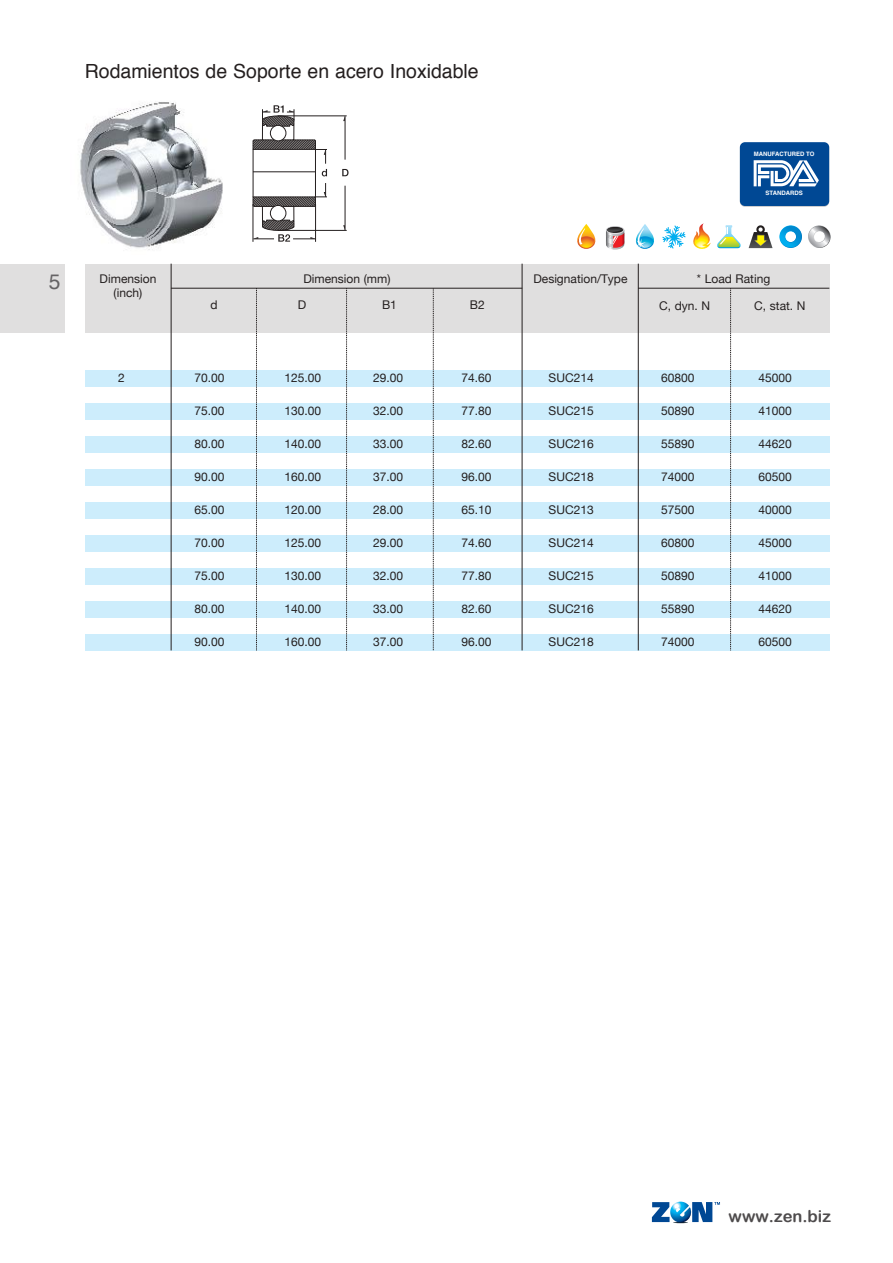
<style>
.page{position:relative;width:893px;height:1263px;background:#fff}
.page>*{position:absolute;margin:0;border:0;box-sizing:border-box;transform-origin:0 0}
.t1{font:21px "Helvetica";color:#656365}
.t2{font:19.5px "Helvetica";color:#241f1f}
.t3{font:16.5px "Arial Rounded MT Bold";color:#4e4b4c}
.t4{font:12px "Helvetica Neue";color:#241f1f}
.t5{font:700 6px "Helvetica";color:#fff}
</style>
<div class="page">
<svg style="left:652px;top:1201px;width:68px;height:22px"></svg>
<div style="left:0;top:264px;width:65px;height:68px;background:#e0dfdf"></div>
<div style="left:85px;top:403px;width:744px;height:17px;background:#cdedfc"></div>
<div style="left:85px;top:502px;width:744px;height:17px;background:#cdedfc"></div>
<div style="left:85px;top:371px;width:744px;height:16px;background:#cdedfc"></div>
<div style="left:85px;top:469px;width:744px;height:17px;background:#cdedfc"></div>
<div style="left:85px;top:436px;width:744px;height:17px;background:#cdedfc"></div>
<div style="left:85px;top:601px;width:744px;height:16px;background:#cdedfc"></div>
<div style="left:85px;top:634px;width:744px;height:16px;background:#cdedfc"></div>
<div style="left:85px;top:535px;width:744px;height:16px;background:#cdedfc"></div>
<div style="left:85px;top:568px;width:744px;height:16px;background:#cdedfc"></div>
<div style="left:85px;top:264px;width:744px;height:69px;background:#e0dfdf"></div>
<svg style="left:433px;top:289px;width:1px;height:361px"></svg>
<hr style="left:522px;top:264px;width:1px;height:386px;background:#241f1f">
<hr style="left:638px;top:264px;width:1px;height:386px;background:#241f1f">
<svg style="left:730px;top:289px;width:1px;height:361px"></svg>
<svg style="left:256px;top:289px;width:1px;height:361px"></svg>
<hr style="left:171px;top:264px;width:1px;height:386px;background:#241f1f">
<svg style="left:346px;top:289px;width:1px;height:361px"></svg>
<hr style="left:171px;top:288px;width:351px;height:1px;background:#241f1f">
<hr style="left:638px;top:288px;width:191px;height:1px;background:#241f1f">
<svg style="left:635px;top:224px;width:19px;height:25px"></svg>
<svg style="left:577px;top:224px;width:19px;height:25px"></svg>
<svg style="left:606px;top:226px;width:18px;height:24px"></svg>
<svg style="left:662px;top:225px;width:24px;height:24px"></svg>
<svg style="left:693px;top:223px;width:18px;height:26px"></svg>
<svg style="left:717px;top:225px;width:24px;height:23px"></svg>
<svg style="left:749px;top:225px;width:23px;height:23px"></svg>
<svg style="left:779px;top:225px;width:23px;height:23px"></svg>
<svg style="left:808px;top:225px;width:23px;height:23px"></svg>
<img style="left:80px;top:102px;width:143px;height:148px">
<hr style="left:345px;top:186px;width:1px;height:44px;background:#241f1f">
<hr style="left:345px;top:116px;width:1px;height:44px;background:#241f1f">
<hr style="left:277px;top:116px;width:70px;height:1px;background:#241f1f">
<hr style="left:277px;top:230px;width:70px;height:1px;background:#241f1f">
<svg style="left:252px;top:105px;width:75px;height:137px"></svg>
<svg style="left:342px;top:169px;width:6px;height:7px"></svg>
<hr style="left:315px;top:204px;width:1px;height:38px;background:#241f1f">
<div style="left:740px;top:142px;width:89px;height:64px;background:#004894;border-radius:5px"></div>
<svg style="left:754px;top:160px;width:65px;height:26px"></svg>
<h2 class="t2" style="left:85px;top:57px;width:396px">Rodamientos de Soporte en acero Inoxidable</h2>
<p class="t5" style="left:754px;top:149px;width:62px">MANUFACTURED TO</p>
<p class="t5" style="left:766px;top:188px;width:39px">STANDARDS</p>
<h1 class="t1" style="left:49px;top:265px;width:13px">5</h1>
<p class="t4" style="left:100px;top:270px;width:58px">Dimension</p>
<p class="t4" style="left:303px;top:270px;width:89px">Dimension (mm)</p>
<p class="t4" style="left:533px;top:270px;width:96px">Designation/Type</p>
<p class="t4" style="left:697px;top:270px;width:75px">* Load Rating</p>
<p class="t4" style="left:114px;top:284px;width:30px">(inch)</p>
<p class="t4" style="left:211px;top:296px;width:9px">d</p>
<p class="t4" style="left:298px;top:296px;width:10px">D</p>
<p class="t4" style="left:382px;top:296px;width:16px">B1</p>
<p class="t4" style="left:470px;top:296px;width:16px">B2</p>
<p class="t4" style="left:659px;top:297px;width:53px">C, dyn. N</p>
<p class="t4" style="left:754px;top:297px;width:53px">C, stat. N</p>
<p class="t4" style="left:118px;top:369px;width:8px">2</p>
<p class="t4" style="left:195px;top:369px;width:32px">70.00</p>
<p class="t4" style="left:285px;top:369px;width:38px">125.00</p>
<p class="t4" style="left:373px;top:369px;width:32px">29.00</p>
<p class="t4" style="left:462px;top:369px;width:32px">74.60</p>
<p class="t4" style="left:549px;top:369px;width:47px">SUC214</p>
<p class="t4" style="left:661px;top:369px;width:35px">60800</p>
<p class="t4" style="left:759px;top:369px;width:35px">45000</p>
<p class="t4" style="left:195px;top:402px;width:32px">75.00</p>
<p class="t4" style="left:285px;top:402px;width:38px">130.00</p>
<p class="t4" style="left:373px;top:402px;width:32px">32.00</p>
<p class="t4" style="left:462px;top:402px;width:32px">77.80</p>
<p class="t4" style="left:549px;top:402px;width:47px">SUC215</p>
<p class="t4" style="left:661px;top:402px;width:35px">50890</p>
<p class="t4" style="left:759px;top:402px;width:35px">41000</p>
<p class="t4" style="left:195px;top:435px;width:32px">80.00</p>
<p class="t4" style="left:285px;top:435px;width:38px">140.00</p>
<p class="t4" style="left:373px;top:435px;width:32px">33.00</p>
<p class="t4" style="left:462px;top:435px;width:32px">82.60</p>
<p class="t4" style="left:549px;top:435px;width:47px">SUC216</p>
<p class="t4" style="left:661px;top:435px;width:35px">55890</p>
<p class="t4" style="left:759px;top:435px;width:35px">44620</p>
<p class="t4" style="left:195px;top:468px;width:32px">90.00</p>
<p class="t4" style="left:285px;top:468px;width:38px">160.00</p>
<p class="t4" style="left:373px;top:468px;width:32px">37.00</p>
<p class="t4" style="left:462px;top:468px;width:32px">96.00</p>
<p class="t4" style="left:549px;top:468px;width:47px">SUC218</p>
<p class="t4" style="left:661px;top:468px;width:35px">74000</p>
<p class="t4" style="left:759px;top:468px;width:35px">60500</p>
<p class="t4" style="left:195px;top:501px;width:32px">65.00</p>
<p class="t4" style="left:285px;top:501px;width:38px">120.00</p>
<p class="t4" style="left:373px;top:501px;width:32px">28.00</p>
<p class="t4" style="left:462px;top:501px;width:32px">65.10</p>
<p class="t4" style="left:549px;top:501px;width:47px">SUC213</p>
<p class="t4" style="left:661px;top:501px;width:35px">57500</p>
<p class="t4" style="left:759px;top:501px;width:35px">40000</p>
<p class="t4" style="left:195px;top:534px;width:32px">70.00</p>
<p class="t4" style="left:285px;top:534px;width:38px">125.00</p>
<p class="t4" style="left:373px;top:534px;width:32px">29.00</p>
<p class="t4" style="left:462px;top:534px;width:32px">74.60</p>
<p class="t4" style="left:549px;top:534px;width:47px">SUC214</p>
<p class="t4" style="left:661px;top:534px;width:35px">60800</p>
<p class="t4" style="left:759px;top:534px;width:35px">45000</p>
<p class="t4" style="left:195px;top:567px;width:32px">75.00</p>
<p class="t4" style="left:285px;top:567px;width:38px">130.00</p>
<p class="t4" style="left:373px;top:567px;width:32px">32.00</p>
<p class="t4" style="left:462px;top:567px;width:32px">77.80</p>
<p class="t4" style="left:549px;top:567px;width:47px">SUC215</p>
<p class="t4" style="left:661px;top:567px;width:35px">50890</p>
<p class="t4" style="left:759px;top:567px;width:35px">41000</p>
<p class="t4" style="left:195px;top:600px;width:32px">80.00</p>
<p class="t4" style="left:285px;top:600px;width:38px">140.00</p>
<p class="t4" style="left:373px;top:600px;width:32px">33.00</p>
<p class="t4" style="left:462px;top:600px;width:32px">82.60</p>
<p class="t4" style="left:549px;top:600px;width:47px">SUC216</p>
<p class="t4" style="left:661px;top:600px;width:35px">55890</p>
<p class="t4" style="left:759px;top:600px;width:35px">44620</p>
<p class="t4" style="left:195px;top:633px;width:32px">90.00</p>
<p class="t4" style="left:285px;top:633px;width:38px">160.00</p>
<p class="t4" style="left:373px;top:633px;width:32px">37.00</p>
<p class="t4" style="left:462px;top:633px;width:32px">96.00</p>
<p class="t4" style="left:549px;top:633px;width:47px">SUC218</p>
<p class="t4" style="left:661px;top:633px;width:35px">74000</p>
<p class="t4" style="left:759px;top:633px;width:35px">60500</p>
<h3 class="t3" style="left:729px;top:1207px;width:104px">www.zen.biz</h3>
</div>
